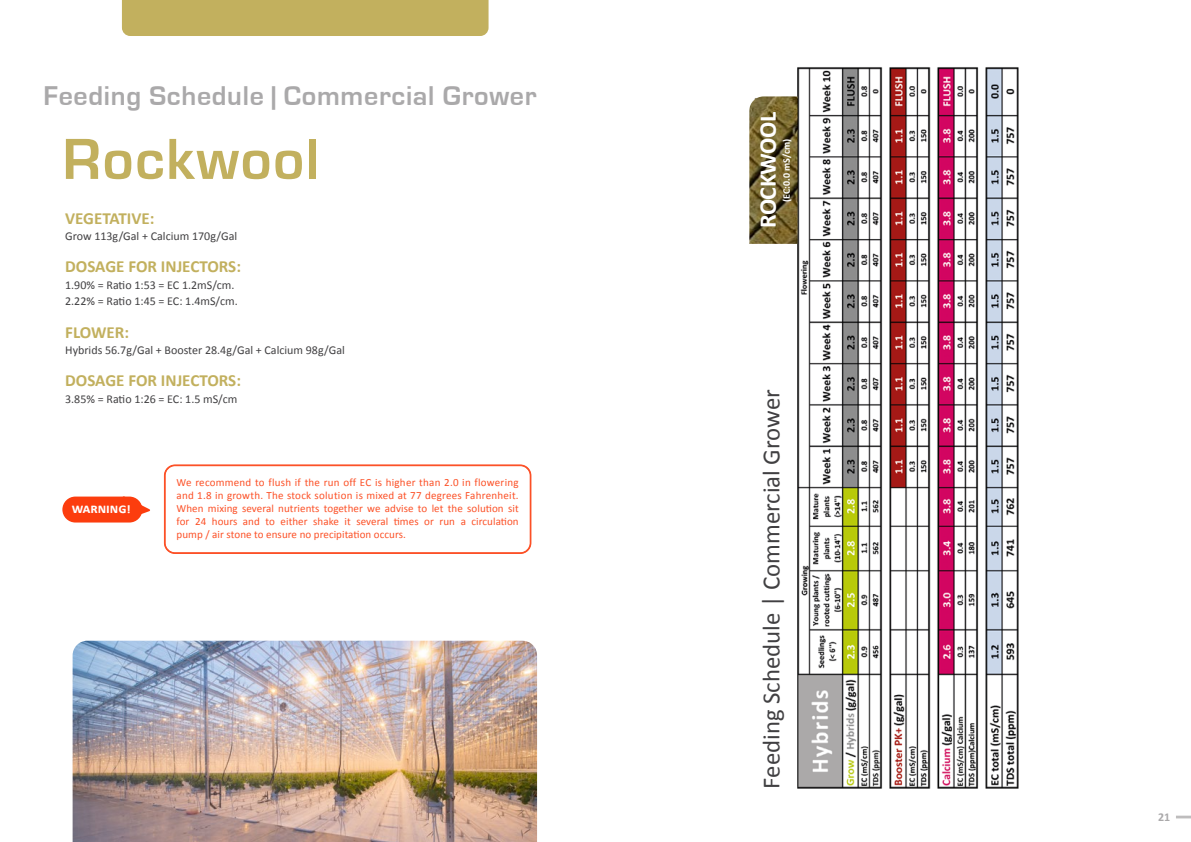
<style>
.page{position:relative;width:1191px;height:842px;background:#fff}
.page>*{position:absolute;margin:0;border:0;box-sizing:border-box;transform-origin:0 0}
.t1{font:700 60px "Eurostile";letter-spacing:.025em;color:#c2b05e}
.t2{font:700 28px "Eurostile";letter-spacing:.025em;color:#aaa9aa}
.t3{font:24.8px "Calibri";color:#414042}
.t4{font:700 24px "Calibri";letter-spacing:-.02em;color:#fff}
.t5{font:700 17px "Calibri";color:#c2b05e}
.t6{font:700 14.2px "Calibri";color:#fff}
.t7{font:12px/16.3px "Calibri";color:#414042}
.t8{font:700 12px "Calibri";color:#aaa9aa}
.t9{font:11px/13px "Calibri";letter-spacing:.005em;color:#fc5026;text-align:justify}
.t10{font:700 10px "Calibri";color:#fff}
</style>
<div class="page">
<div style="left:122px;top:0;width:366px;height:36px;background:#c2b05e"></div>
<svg style="left:1176px;top:816px;width:15px;height:3px"></svg>
<div style="left:165px;top:466px;width:365px;height:87px;border:1px solid #fc5026;border-radius:10px"></div>
<div style="left:62px;top:497px;width:80px;height:25px;background:#fc3d0e;border-radius:13px"></div>
<svg style="left:122px;top:496px;width:28px;height:23px"></svg>
<img style="left:73px;top:641px;width:464px;height:201px">
<img style="left:797px;top:67px;width:222px;height:722px">
<img style="left:749px;top:96px;width:48px;height:148px">
<h2 class="t2" style="left:43px;top:80px;width:494px">Feeding Schedule | Commercial Grower</h2>
<h1 class="t1" style="left:62px;top:126px;width:258px">Rockwool</h1>
<h3 class="t5" style="left:65px;top:207px;width:91px">VEGETATIVE:</h3>
<p class="t7" style="left:65px;top:228px;width:173px">Grow 113g/Gal + Calcium 170g/Gal</p>
<h3 class="t5" style="left:65px;top:256px;width:177px">DOSAGE FOR INJECTORS:</h3>
<p class="t7" style="left:65px;top:277px;width:174px">1.90% = Ratio 1:53 = EC 1.2mS/cm.<br>2.22% = Ratio 1:45 = EC: 1.4mS/cm.</p>
<h3 class="t5" style="left:65px;top:321px;width:65px">FLOWER:</h3>
<p class="t7" style="left:65px;top:342px;width:281px">Hybrids 56.7g/Gal + Booster 28.4g/Gal + Calcium 98g/Gal</p>
<h3 class="t5" style="left:65px;top:370px;width:177px">DOSAGE FOR INJECTORS:</h3>
<p class="t7" style="left:65px;top:391px;width:174px">3.85% = Ratio 1:26 = EC: 1.5 mS/cm</p>
<p class="t6" style="left:72px;top:499px;width:61px">Warning!</p>
<p class="t9" style="left:176px;top:476px;width:344px">We recommend to flush if the run off EC is higher than 2.0 in flowering and 1.8 in growth. The stock solution is mixed at 77 degrees Fahrenheit.<br>When mixing several nutrients together we advise to let the solution sit for 24 hours and to either shake it several times or run a circulation pump / air stone to ensure no precipitation occurs.</p>
<h3 class="t4" style="left:752px;top:228px;width:117px;rotate:-90deg">ROCKWOOL</h3>
<p class="t10" style="left:780px;top:202px;width:65px;rotate:-90deg">(EC:0.0 mS/cm)</p>
<h3 class="t3" style="left:755px;top:789px;width:401px;rotate:-90deg">Feeding Schedule | Commercial Grower</h3>
<p class="t8" style="left:1158px;top:809px;width:14px">21</p>
</div>
